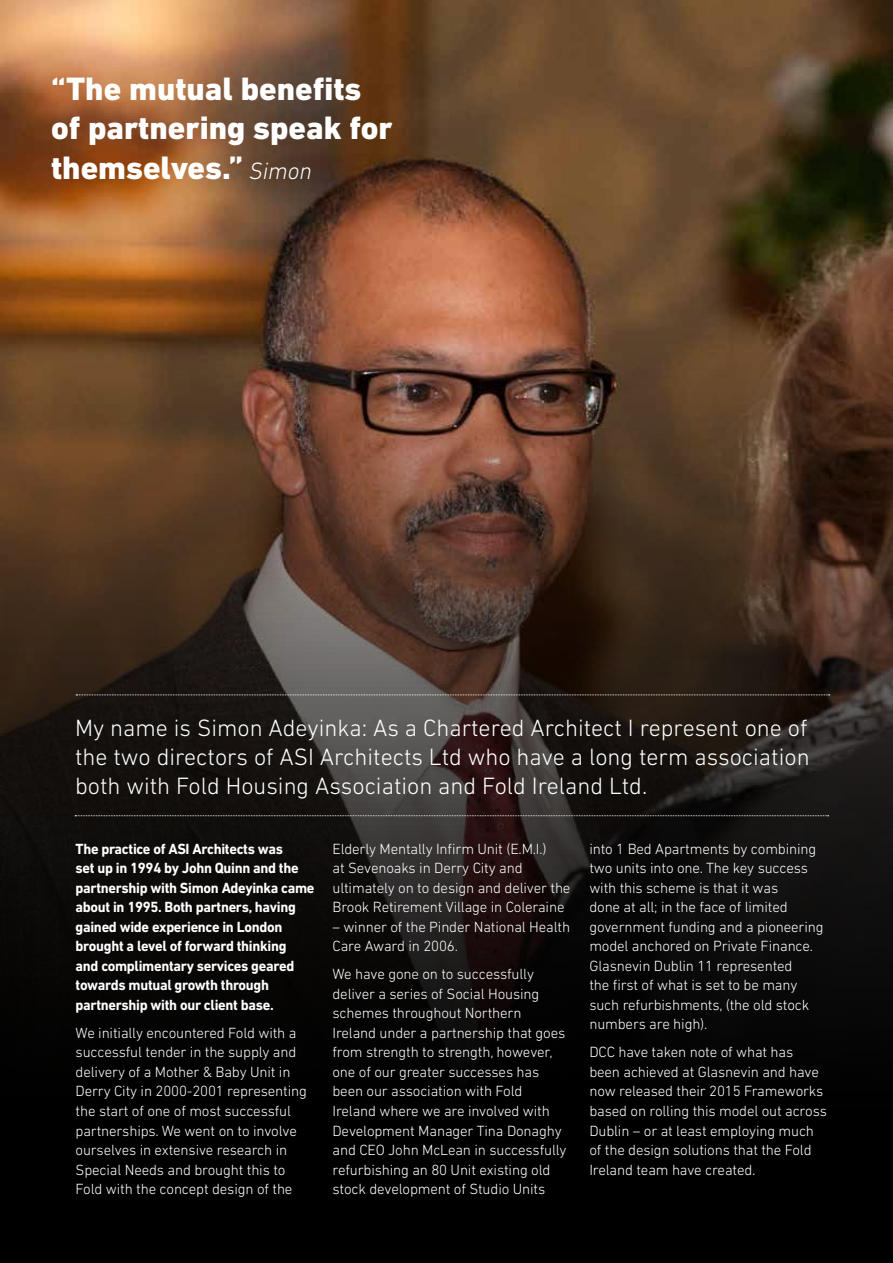
<style>
.page{position:relative;width:893px;height:1263px;background:#fff}
.page>*{position:absolute;margin:0;border:0;box-sizing:border-box;transform-origin:0 0}
.t1{font:800 33px/39.6px "DIN Next LT Pro";color:#fff}
.t2{font:300 24px/28.8px "DIN Next LT Pro";color:#fff;text-align:justify}
.t3{font:300 15px/19.5px "DIN Next LT Pro";letter-spacing:-.01em;color:#fff}
.t4{font:700 15px/19.5px "DIN Next LT Pro";letter-spacing:-.02em;color:#fff;scale:.96 1}
.s1{font-weight:300;font-style:italic;font-size:24px}
</style>
<div class="page">
<img style="left:0;top:0;width:893px;height:1263px">
<svg style="left:75px;top:815px;width:754px;height:1px"></svg>
<svg style="left:76px;top:694px;width:754px;height:1px"></svg>
<h1 class="t1" style="left:51px;top:69px;width:343px">“The mutual benefits of partnering speak for themselves.” <span class="s1">Simon</span></h1>
<h2 class="t2" style="left:75px;top:713px;width:736px">My name is Simon Adeyinka: As a Chartered Architect I represent one of the two directors of ASI Architects Ltd who have a long term association both with Fold Housing Association and Fold Ireland Ltd.</h2>
<p class="t4" style="left:76px;top:839px;width:250px">The practice of ASI Architects was<br>set up in 1994 by John Quinn and the partnership with Simon Adeyinka came about in 1995. Both partners, having gained wide experience in London brought a level of forward thinking<br>and complimentary services geared towards mutual growth through partnership with our client base.</p>
<p class="t3" style="left:76px;top:1023px;width:233px">We initially encountered Fold with a successful tender in the supply and delivery of a Mother &amp; Baby Unit in Derry City in 2000-2001 representing the start of one of most successful partnerships. We went on to involve ourselves in extensive research in Special Needs and brought this to Fold with the concept design of the</p>
<p class="t3" style="left:332px;top:839px;width:239px">Elderly Mentally Infirm Unit (E.M.I.)<br>at Sevenoaks in Derry City and ultimately on to design and deliver the Brook Retirement Village in Coleraine</p>
<p class="t3" style="left:332px;top:917px;width:239px">– winner of the Pinder National Health<br>Care Award in 2006.</p>
<p class="t3" style="left:332px;top:964px;width:236px">We have gone on to successfully deliver a series of Social Housing schemes throughout Northern Ireland under a partnership that goes from strength to strength, however, one of our greater successes has been our association with Fold Ireland where we are involved with Development Manager Tina Donaghy and CEO John McLean in successfully refurbishing an 80 Unit existing old stock development of Studio Units</p>
<p class="t3" style="left:589px;top:839px;width:236px">into 1 Bed Apartments by combining two units into one. The key success with this scheme is that it was<br>done at all; in the face of limited government funding and a pioneering model anchored on Private Finance.<br>Glasnevin Dublin 11 represented<br>the first of what is set to be many such refurbishments, (the old stock numbers are high).</p>
<p class="t3" style="left:589px;top:1042px;width:239px">DCC have taken note of what has been achieved at Glasnevin and have now released their 2015 Frameworks based on rolling this model out across Dublin – or at least employing much of the design solutions that the Fold Ireland team have created.</p>
</div>
